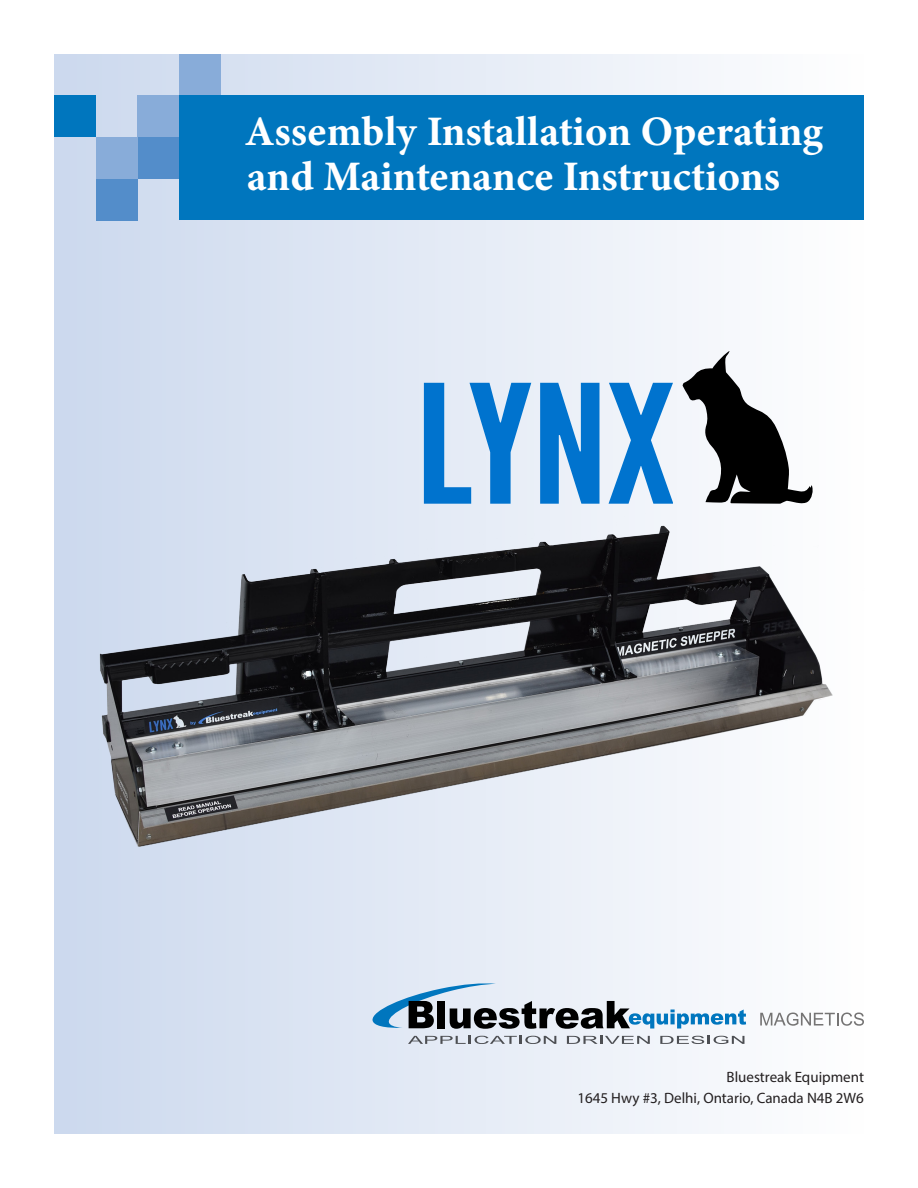
<style>
.page{position:relative;width:918px;height:1188px;background:#fff}
.page>*{position:absolute;margin:0;border:0;box-sizing:border-box;transform-origin:0 0}
.t1{font:164.4px "League Gothic";color:#0073ce;scale:1.15 1}
.chart_body{font:42px/44.4px "Minion Variable Concept";color:#fff}
.t2{font:15px "Myriad Pro";color:#231f20}
</style>
<div class="page">
<div style="left:54px;top:54px;width:809px;height:1079px;background:linear-gradient(to right,#ccd8ee,#fefefe)"></div>
<div style="left:54px;top:96px;width:42px;height:41px;background:#0076be"></div>
<div style="left:137px;top:96px;width:42px;height:41px;background:#88acd9"></div>
<div style="left:137px;top:137px;width:42px;height:42px;background:#538dca"></div>
<div style="left:96px;top:137px;width:41px;height:42px;background:#88acd9"></div>
<div style="left:179px;top:54px;width:42px;height:42px;background:#88acd9"></div>
<div style="left:179px;top:96px;width:685px;height:124px;background:#0076be"></div>
<img style="left:54px;top:159px;width:810px;height:974px">
<svg style="left:682px;top:351px;width:131px;height:153px"></svg>
<p class="chart_body" style="left:247px;top:109px;width:578px">Assembly Installation Operating and Maintenance Instructions</p>
<p class="t1" style="left:416px;top:347px;width:226px">LYNX</p>
<p class="t2" style="left:727px;top:1067px;width:139px">Bluestreak Equipment</p>
<p class="t2" style="left:577px;top:1088px;width:288px">1645 Hwy #3, Delhi, Ontario, Canada N4B 2W6</p>
</div>
